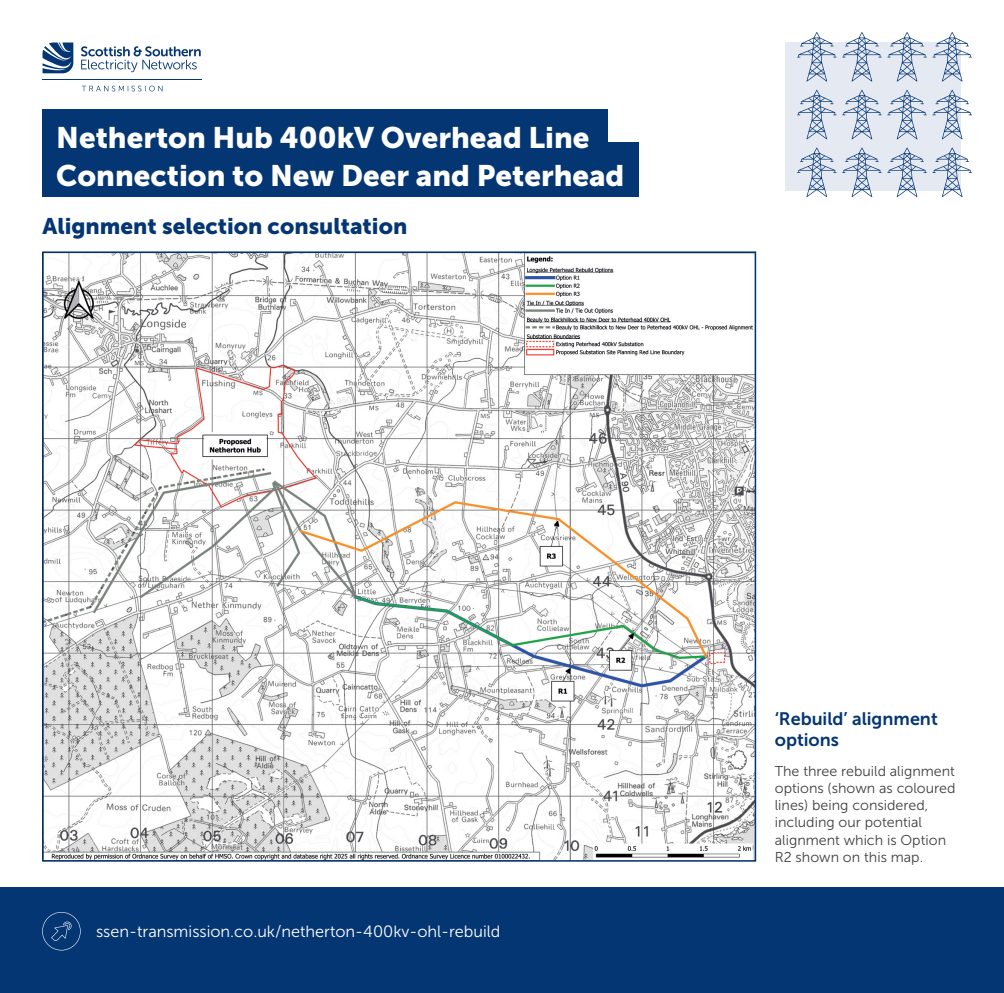
<style>
.page{position:relative;width:1004px;height:993px;background:#fff}
.page>*{position:absolute;margin:0;border:0;box-sizing:border-box;transform-origin:0 0}
.t1{font:29.55px/38.3px "Museo Sans 900";color:#fff}
.t2{font:22.5px "Museo Sans 900";color:#043673}
.t3{font:18px/21.6px "Museo Sans 700";color:#043673}
.t4{font:16.27px "Museo Sans 300";color:#fff}
.t5{font:14.25px/17.1px "Museo Sans 300";color:#414042}
</style>
<div class="page">
<div style="left:43px;top:143px;width:596px;height:54px;background:#043673"></div>
<svg style="left:43px;top:43px;width:30px;height:30px"></svg>
<svg style="left:81px;top:46px;width:120px;height:26px"></svg>
<hr style="left:43px;top:79px;width:159px;height:1px;background:#043673">
<svg style="left:82px;top:86px;width:80px;height:5px"></svg>
<div style="left:43px;top:109px;width:565px;height:55px;background:#043673"></div>
<div style="left:785px;top:43px;width:176px;height:148px;background:#e5e9f2"></div>
<svg style="left:797px;top:32px;width:39px;height:50px"></svg>
<svg style="left:797px;top:90px;width:39px;height:49px"></svg>
<svg style="left:797px;top:148px;width:39px;height:49px"></svg>
<svg style="left:887px;top:32px;width:39px;height:50px"></svg>
<svg style="left:887px;top:90px;width:39px;height:49px"></svg>
<svg style="left:887px;top:148px;width:39px;height:49px"></svg>
<svg style="left:842px;top:32px;width:39px;height:50px"></svg>
<svg style="left:842px;top:90px;width:39px;height:49px"></svg>
<svg style="left:842px;top:148px;width:39px;height:49px"></svg>
<svg style="left:932px;top:32px;width:39px;height:50px"></svg>
<svg style="left:932px;top:90px;width:39px;height:49px"></svg>
<svg style="left:932px;top:148px;width:39px;height:49px"></svg>
<div style="left:0;top:888px;width:1003px;height:105px;background:#043673"></div>
<svg style="left:42px;top:912px;width:39px;height:38px"></svg>
<img style="left:45px;top:254px;width:708px;height:605px">
<h1 class="t1" style="left:56px;top:118px;width:569px">Netherton Hub 400kV Overhead Line<br>Connection to New Deer and Peterhead</h1>
<h2 class="t2" style="left:43px;top:213px;width:366px">Alignment selection consultation</h2>
<p class="t4" style="left:96px;top:923px;width:406px">ssen-transmission.co.uk/netherton-400kv-ohl-rebuild</p>
<p class="t3" style="left:774px;top:708px;width:164px">‘Rebuild’ alignment options</p>
<p class="t5" style="left:774px;top:763px;width:182px">The three rebuild alignment options (shown as coloured lines) being considered, including our potential alignment which is Option<br>R2 shown on this map.</p>
</div>
